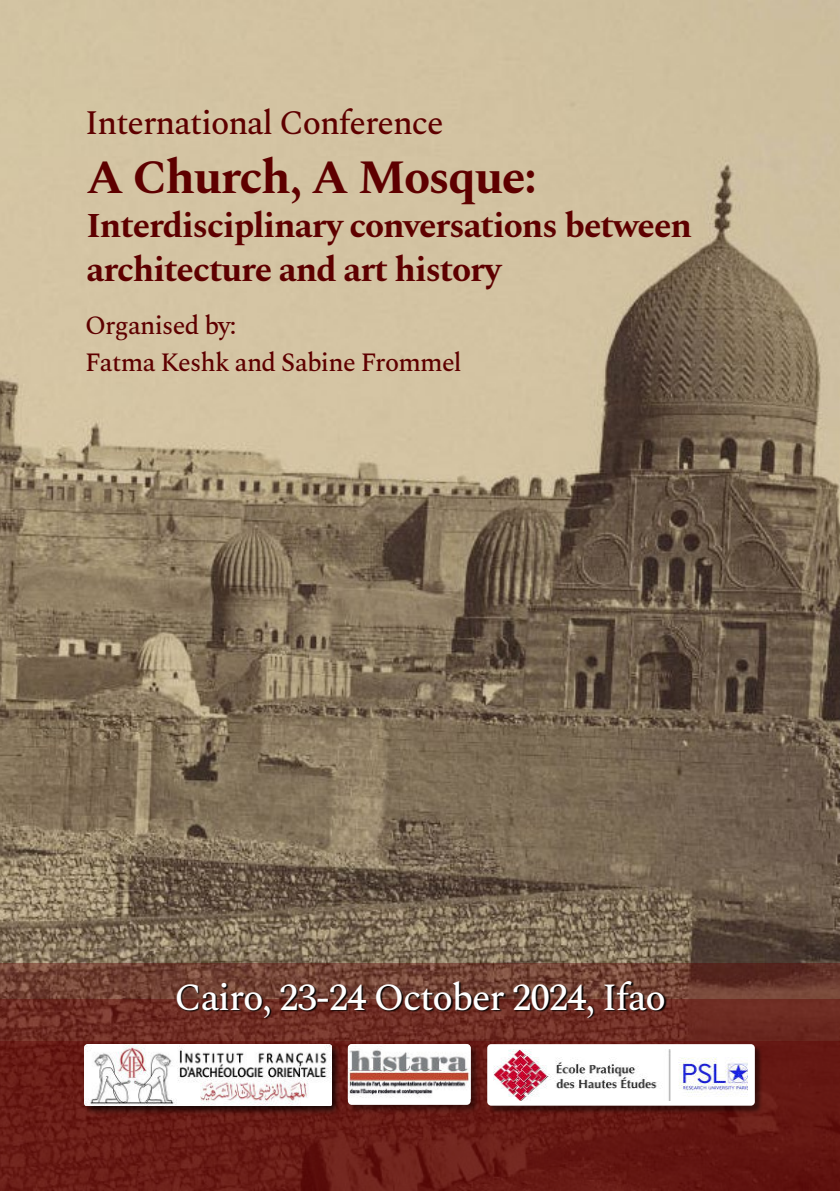
<style>
.page{position:relative;width:840px;height:1191px;background:#fff}
.page>*{position:absolute;margin:0;border:0;box-sizing:border-box;transform-origin:0 0}
.t1{font:700 48px "Spectral";letter-spacing:-.03em;color:#5e0000}
.t2{font:500 37.8px "Spectral";letter-spacing:-.03em;color:#fff}
.t3{font:700 35px/44px "Spectral";letter-spacing:-.03em;color:#5e0000}
.t4{font:500 33.8px "Spectral";letter-spacing:-.03em;color:#5e0000}
.t5{font:500 26px/37.4px "Spectral";letter-spacing:-.03em;color:#5e0000}
</style>
<div class="page">
<img style="left:0;top:0;width:839px;height:963px">
<svg style="left:0;top:963px;width:839px;height:36px;background:#6f3f32"></svg>
<svg style="left:0;top:999px;width:839px;height:41px;background:#6e2c23"></svg>
<svg style="left:0;top:1040px;width:839px;height:151px;background:#671a14"></svg>
<div style="left:487px;top:1044px;width:275px;height:69px;background:#000;opacity:.47"></div>
<div style="left:487px;top:1044px;width:267px;height:61px;background:#fff;border-radius:4px"></div>
<img style="left:493px;top:1049px;width:254px;height:51px">
<div style="left:346px;top:1042px;width:134px;height:72px;background:#000;opacity:.47"></div>
<div style="left:348px;top:1044px;width:122px;height:60px;background:#fff;border-radius:4px"></div>
<img style="left:347px;top:1044px;width:123px;height:55px">
<svg style="left:176px;top:981px;width:490px;height:38px;background:#5a2c23"></svg>
<div style="left:83px;top:1042px;width:258px;height:74px;background:#000;opacity:.75"></div>
<img style="left:85px;top:1044px;width:246px;height:61px">
<p class="t4" style="left:85px;top:109px;width:360px">International Conference</p>
<h1 class="t1" style="left:86px;top:157px;width:452px">A Church, A Mosque:</h1>
<p class="t3" style="left:86px;top:206px;width:607px">Interdisciplinary conversations between architecture and art history</p>
<p class="t5" style="left:85px;top:308px;width:378px">Organised by:<br>Fatma Keshk and Sabine Frommel</p>
<p class="t2" style="left:174px;top:981px;width:493px">Cairo, 23-24 October 2024, Ifao</p>
</div>
